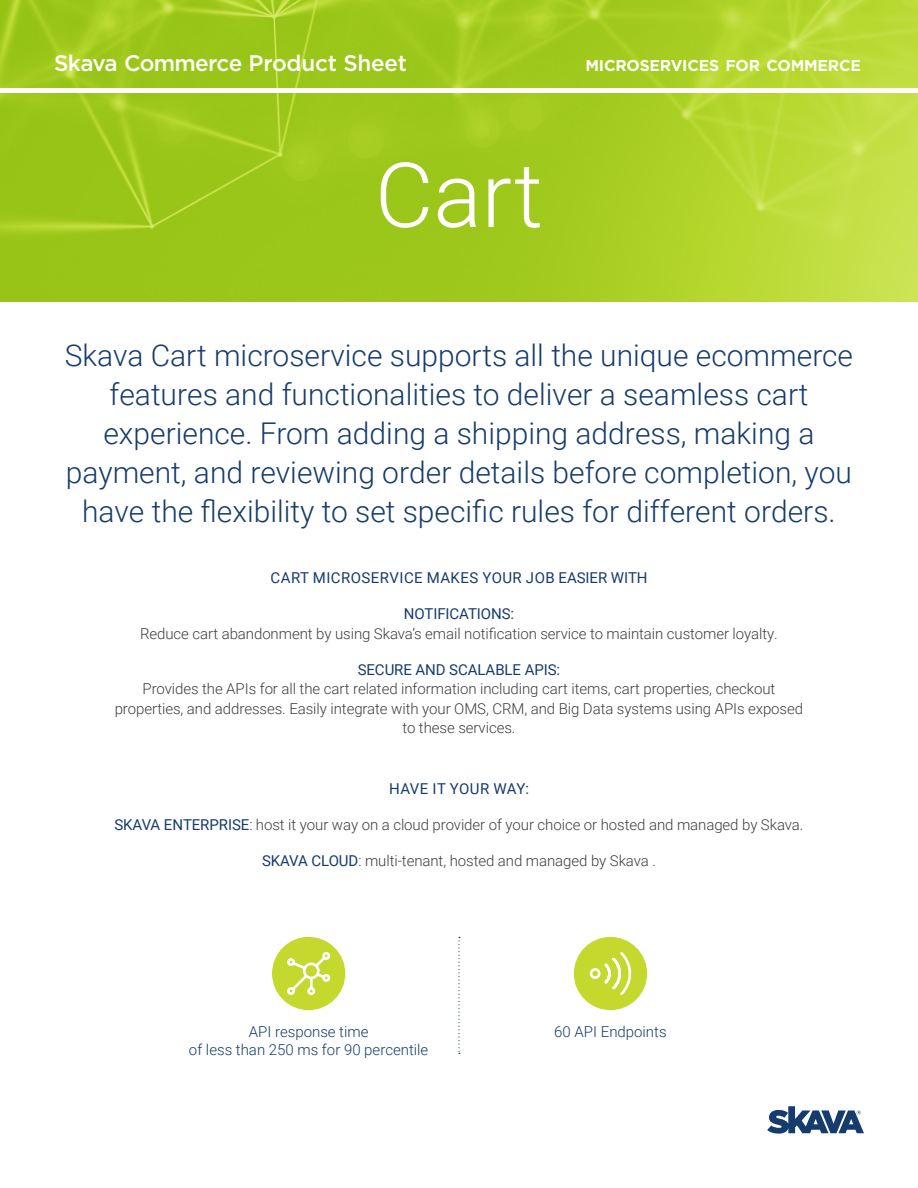
<style>
.page{position:relative;width:918px;height:1188px;background:#fff}
.page>*{position:absolute;margin:0;border:0;box-sizing:border-box;transform-origin:0 0}
.t1{font:300 90px "Roboto";color:#fff}
.t2{font:300 30px/39px "Roboto";color:#163c6d;text-align:center}
.t3{font:500 22.5px "Gotham";letter-spacing:-.025em;color:#fff}
.t4{font:700 15.75px "Gotham";letter-spacing:-.015em;color:#fff}
.t5{font:300 15px/19.5px "Roboto";letter-spacing:-.005em;color:#3e3e3f;text-align:center}
.t6{font:300 15px/18px "Roboto";color:#163c6d;text-align:center}
.t7{font:15px "Roboto";letter-spacing:.03em;color:#163c6d}
.s1{font-weight:400;color:#163c6d}
</style>
<div class="page">
<svg style="left:767px;top:1106px;width:97px;height:28px"></svg>
<img style="left:0;top:0;width:918px;height:302px">
<hr style="left:0;top:89px;width:918px;height:4px;background:#fff">
<div style="left:272px;top:937px;width:73px;height:73px;background:#c4d82d;border-radius:50%"></div>
<svg style="left:287px;top:952px;width:44px;height:43px"></svg>
<div style="left:574px;top:937px;width:73px;height:73px;background:#c4d82d;border-radius:50%"></div>
<svg style="left:589px;top:952px;width:43px;height:43px"></svg>
<svg style="left:458px;top:937px;width:2px;height:117px"></svg>
<p class="t3" style="left:54px;top:51px;width:355px">Skava Commerce Product Sheet</p>
<p class="t4" style="left:586px;top:57px;width:277px">MICROSERVICES FOR COMMERCE</p>
<p class="t1" style="left:375px;top:132px;width:170px">Cart</p>
<p class="t2" style="left:65px;top:335px;width:790px">Skava Cart microservice supports all the unique ecommerce features and functionalities to deliver a seamless cart experience. From adding a shipping address, making a payment, and reviewing order details before completion, you have the flexibility to set specific rules for different orders.</p>
<p class="t7" style="left:271px;top:567px;width:379px">CART MICROSERVICE MAKES YOUR JOB EASIER WITH</p>
<p class="t5" style="left:140px;top:603px;width:639px"><span class="s1">NOTIFICATIONS:<br></span>Reduce cart abandonment by using Skava’s email notification service to maintain customer loyalty.</p>
<p class="t5" style="left:115px;top:659px;width:690px"><span class="s1">SECURE AND SCALABLE APIS:<br></span>Provides the APIs for all the cart related information including cart items, cart properties, checkout properties, and addresses. Easily integrate with your OMS, CRM, and Big Data systems using APIs exposed to these services.</p>
<p class="t7" style="left:389px;top:778px;width:142px">HAVE IT YOUR WAY:</p>
<p class="t5" style="left:114px;top:815px;width:691px"><span class="s1">SKAVA ENTERPRISE</span>: host it your way on a cloud provider of your choice or hosted and managed by Skava.</p>
<p class="t5" style="left:262px;top:851px;width:395px"><span class="s1">SKAVA CLOUD</span>: multi-tenant, hosted and managed by Skava .</p>
<p class="t6" style="left:189px;top:1022px;width:241px">API response time<br>of less than 250 ms for 90 percentile</p>
<p class="t6" style="left:554px;top:1022px;width:114px">60 API Endpoints</p>
</div>
